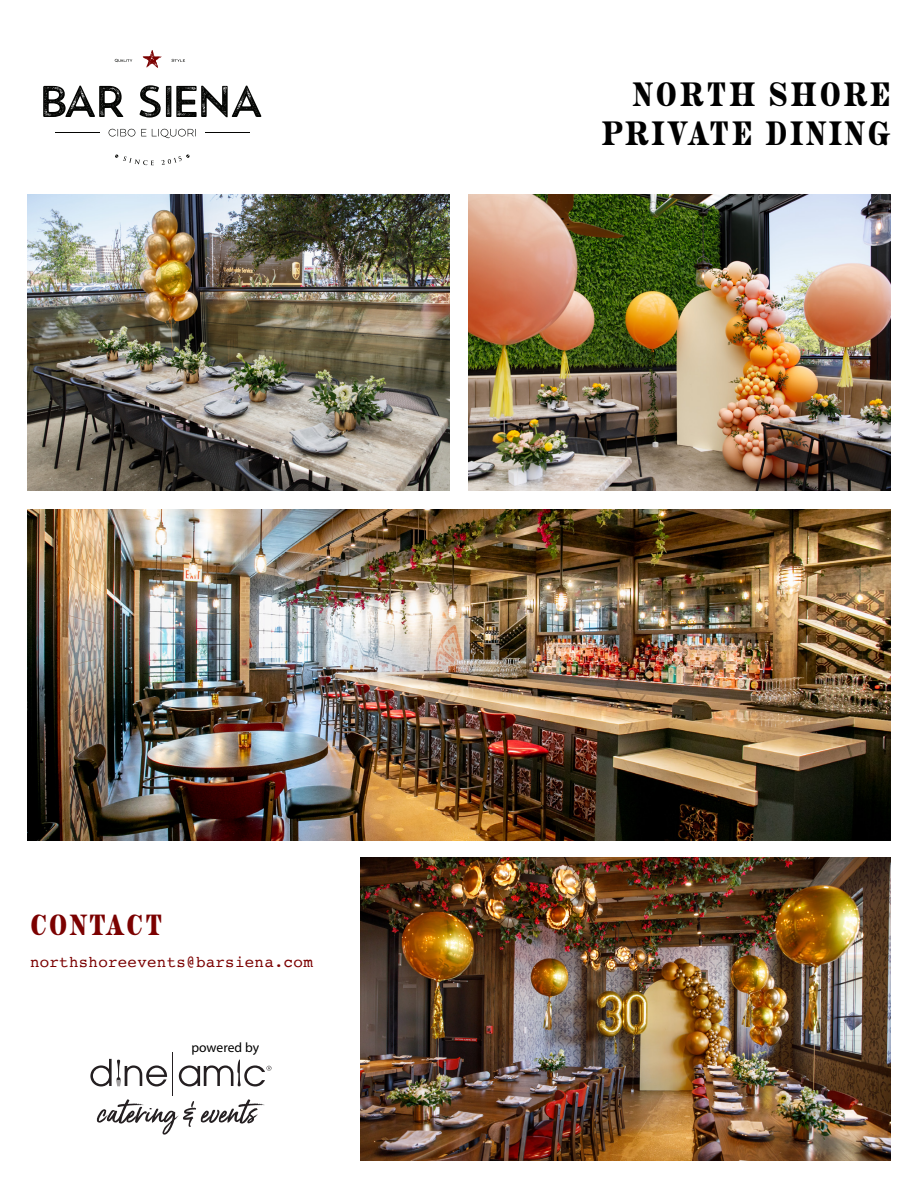
<style>
.page{position:relative;width:918px;height:1188px;background:#fff}
.page>*{position:absolute;margin:0;border:0;box-sizing:border-box;transform-origin:0 0}
.t1{font:condensed 33px "HWT Aetna";letter-spacing:.09em;color:#000}
.t2{font:condensed 28.5px "HWT Aetna";letter-spacing:.07em;color:#7b0100}
.t3{font:15.75px "Courier";letter-spacing:.02em;color:#7b0100}
.t4{font:13.65px "Myriad Pro";color:#000}
</style>
<div class="page">
<svg style="left:90px;top:1059px;width:77px;height:27px"></svg>
<hr style="left:172px;top:1052px;width:1px;height:44px;background:#241f21">
<svg style="left:179px;top:1059px;width:92px;height:27px"></svg>
<svg style="left:97px;top:1099px;width:168px;height:36px"></svg>
<img style="left:27px;top:194px;width:422px;height:296px">
<img style="left:469px;top:194px;width:422px;height:296px">
<img style="left:27px;top:510px;width:864px;height:330px">
<img style="left:361px;top:858px;width:530px;height:303px">
<svg style="left:115px;top:59px;width:17px;height:3px"></svg>
<svg style="left:171px;top:59px;width:14px;height:3px"></svg>
<svg style="left:143px;top:50px;width:19px;height:18px"></svg>
<svg style="left:43px;top:86px;width:80px;height:31px"></svg>
<svg style="left:139px;top:85px;width:123px;height:33px"></svg>
<svg style="left:109px;top:129px;width:26px;height:8px"></svg>
<svg style="left:141px;top:129px;width:5px;height:7px"></svg>
<svg style="left:152px;top:129px;width:44px;height:9px"></svg>
<hr style="left:55px;top:132px;width:45px;height:1px;background:#040503">
<hr style="left:205px;top:132px;width:45px;height:1px;background:#040503">
<svg style="left:115px;top:154px;width:39px;height:11px"></svg>
<svg style="left:162px;top:154px;width:28px;height:11px"></svg>
<p class="t1" style="left:633px;top:73px;width:259px">NORTH SHORE</p>
<p class="t1" style="left:602px;top:113px;width:290px">PRIVATE DINING</p>
<p class="t2" style="left:30px;top:907px;width:134px">CONTACT</p>
<p class="t3" style="left:30px;top:950px;width:284px">northshoreevents@barsiena.com</p>
<p class="t4" style="left:191px;top:1039px;width:70px">powered by</p>
</div>
